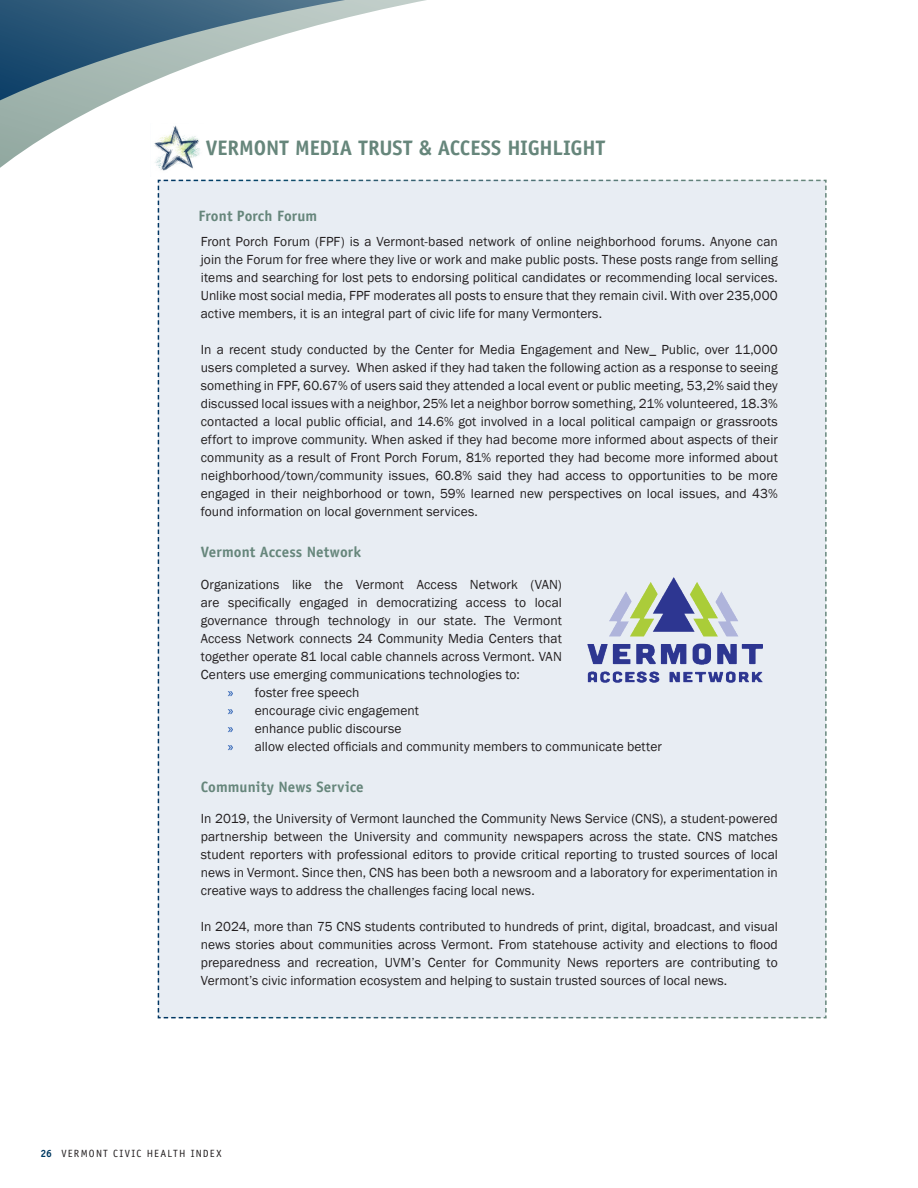
<style>
.page{position:relative;width:918px;height:1188px;background:#fff}
.page>*{position:absolute;margin:0;border:0;box-sizing:border-box;transform-origin:0 0}
.CHART_Key_Demos{font:700 21px "Officina Sans Std";letter-spacing:-.01em;color:#66867b}
.CHART_Key_Demos-2{font:700 15px "Officina Sans Std";letter-spacing:.005em;color:#66867b}
.Body{font:13.5px/18px "Franklin Gothic";letter-spacing:.005em;color:#231f20;text-align:justify}
.t1{font:10.5px "Officina Sans Std";letter-spacing:.115em;color:#231f20}
.s1{font-family:"Myriad Pro";color:#0040a6}
.s2{font-weight:700;color:#003a62}
</style>
<div class="page">
<svg style="left:0;top:0;width:426px;height:168px"></svg>
<div style="left:157px;top:179px;width:670px;height:840px;background:#e8edf3"></div>
<img style="left:151px;top:123px;width:53px;height:48px">
<img style="left:588px;top:578px;width:175px;height:105px">
<p class="CHART_Key_Demos" style="left:206px;top:134px;width:401px">VERMONT MEDIA TRUST &amp; ACCESS HIGHLIGHT</p>
<p class="CHART_Key_Demos-2" style="left:199px;top:207px;width:120px">Front Porch Forum</p>
<p class="Body" style="left:201px;top:233px;width:579px">Front Porch Forum (FPF) is a Vermont-based network of online neighborhood forums. Anyone can join the Forum for free where they live or work and make public posts. These posts range from selling items and searching for lost pets to endorsing political candidates or recommending local services.<br>Unlike most social media, FPF moderates all posts to ensure that they remain civil. With over 235,000 active members, it is an integral part of civic life for many Vermonters.</p>
<p class="Body" style="left:201px;top:341px;width:579px">In a recent study conducted by the Center for Media Engagement and New_ Public, over 11,000 users completed a survey. When asked if they had taken the following action as a response to seeing something in FPF, 60.67% of users said they attended a local event or public meeting, 53,2% said they discussed local issues with a neighbor, 25% let a neighbor borrow something, 21% volunteered, 18.3% contacted a local public official, and 14.6% got involved in a local political campaign or grassroots effort to improve community. When asked if they had become more informed about aspects of their community as a result of Front Porch Forum, 81% reported they had become more informed about neighborhood/town/community issues, 60.8% said they had access to opportunities to be more engaged in their neighborhood or town, 59% learned new perspectives on local issues, and 43% found information on local government services.</p>
<p class="CHART_Key_Demos-2" style="left:201px;top:543px;width:162px">Vermont Access Network</p>
<p class="Body" style="left:201px;top:575px;width:363px">Organizations like the Vermont Access Network (VAN) are specifically engaged in democratizing access to local governance through technology in our state. The Vermont Access Network connects 24 Community Media Centers that together operate 81 local cable channels across Vermont. VAN Centers use emerging communications technologies to:</p>
<p class="Body" style="left:228px;top:683px;width:133px"><span class="s1">»</span> foster free speech</p>
<p class="Body" style="left:228px;top:701px;width:193px"><span class="s1">»</span> encourage civic engagement</p>
<p class="Body" style="left:228px;top:719px;width:175px"><span class="s1">»</span> enhance public discourse</p>
<p class="Body" style="left:228px;top:737px;width:436px"><span class="s1">»</span> allow elected officials and community members to communicate better</p>
<p class="CHART_Key_Demos-2" style="left:201px;top:777px;width:164px">Community News Service</p>
<p class="Body" style="left:201px;top:810px;width:579px">In 2019, the University of Vermont launched the Community News Service (CNS), a student-powered partnership between the University and community newspapers across the state. CNS matches student reporters with professional editors to provide critical reporting to trusted sources of local news in Vermont. Since then, CNS has been both a newsroom and a laboratory for experimentation in creative ways to address the challenges facing local news.</p>
<p class="Body" style="left:201px;top:918px;width:579px">In 2024, more than 75 CNS students contributed to hundreds of print, digital, broadcast, and visual news stories about communities across Vermont. From statehouse activity and elections to flood preparedness and recreation, UVM’s Center for Community News reporters are contributing to Vermont’s civic information ecosystem and helping to sustain trusted sources of local news.</p>
<p class="t1" style="left:40px;top:1147px;width:182px"><span class="s2">26</span> VERMONT CIVIC HEALTH INDEX</p>
</div>
